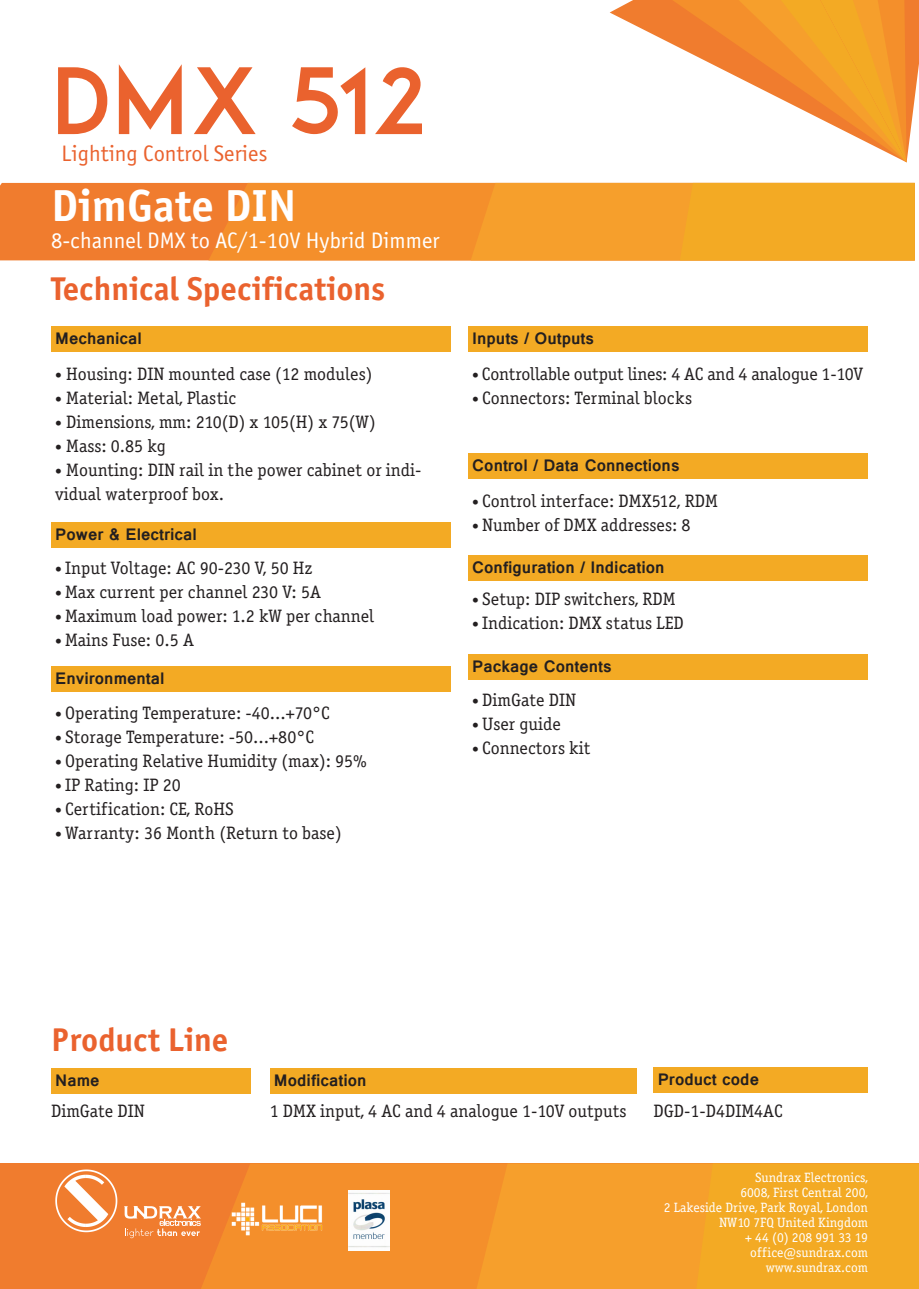
<style>
.page{position:relative;width:919px;height:1289px;background:#fff}
.page>*{position:absolute;margin:0;border:0;box-sizing:border-box;transform-origin:0 0}
.t1{font:90px "ADAM.CGPRO";color:#ea622e}
.t2{font:700 45px "Officina Sans C";color:#fff}
.t3{font:700 33px "Officina Sans C";color:#ea622e}
.t4{font:22.5px "Officina Sans C";color:#fff}
.t5{font:22.5px "Officina Sans C";color:#ea622e}
.t6{font:18px/24px "Officina Serif Book C";color:#231f20}
.t7{font:18px "Raavi";color:#231f20}
.t8{font:13.5px/15px "Officina Serif Book C";color:#fff;text-align:right}
.s1{font-size:13.5px}
</style>
<div class="page">
<svg style="left:610px;top:0;width:62px;height:44px;fill:#f07c2e"></svg>
<svg style="left:672px;top:0;width:246px;height:162px"></svg>
<div style="left:0;top:183px;width:208px;height:77px;background:#f07c2e"></div>
<svg style="left:208px;top:183px;width:262px;height:77px;background:#f38d2b"></svg>
<svg style="left:470px;top:183px;width:444px;height:77px;background:#f4a427"></svg>
<div style="left:51px;top:1068px;width:200px;height:26px;background:#f3aa24"></div>
<div style="left:270px;top:1068px;width:366px;height:26px;background:#f3aa24"></div>
<div style="left:653px;top:1067px;width:214px;height:26px;background:#f3aa24"></div>
<div style="left:51px;top:326px;width:400px;height:26px;background:#f3aa24"></div>
<div style="left:51px;top:522px;width:400px;height:26px;background:#f3aa24"></div>
<div style="left:468px;top:453px;width:399px;height:25px;background:#f3aa24"></div>
<div style="left:468px;top:653px;width:399px;height:26px;background:#f3aa24"></div>
<div style="left:51px;top:666px;width:400px;height:26px;background:#f3aa24"></div>
<div style="left:468px;top:555px;width:399px;height:26px;background:#f3aa24"></div>
<div style="left:468px;top:326px;width:399px;height:26px;background:#f3aa24"></div>
<div style="left:0;top:1163px;width:918px;height:125px;background:#f07c2e"></div>
<svg style="left:201px;top:1164px;width:275px;height:124px;background:#f38d2b"></svg>
<svg style="left:476px;top:1163px;width:220px;height:125px;background:#f59d2b"></svg>
<div style="left:696px;top:1163px;width:222px;height:125px;background:#f3aa24"></div>
<svg style="left:55px;top:1169px;width:62px;height:63px"></svg>
<svg style="left:124px;top:1206px;width:77px;height:32px"></svg>
<img style="left:348px;top:1190px;width:41px;height:60px">
<img style="left:224px;top:1199px;width:104px;height:39px">
<h1 class="t1" style="left:51px;top:46px;width:378px">DMX 512</h1>
<p class="t5" style="left:62px;top:141px;width:207px">Lighting Control Series</p>
<h2 class="t2" style="left:51px;top:180px;width:247px">DimGate DIN</h2>
<p class="t4" style="left:51px;top:228px;width:390px">8-channel DMX to AC/1-10V Hybrid Dimmer</p>
<h3 class="t3" style="left:51px;top:270px;width:336px">Technical Specifications</h3>
<p class="t7" style="left:55px;top:327px;width:88px">Mechanical</p>
<p class="t6" style="left:55px;top:362px;width:318px"><span class="s1">•</span> Housing: DIN mounted case (12 modules)</p>
<p class="t6" style="left:55px;top:386px;width:182px"><span class="s1">•</span> Material: Metal, Plastic</p>
<p class="t6" style="left:55px;top:410px;width:322px"><span class="s1">•</span> Dimensions, mm: 210(D) x 105(H) x 75(W)</p>
<p class="t6" style="left:55px;top:434px;width:112px"><span class="s1">•</span> Mass: 0.85 kg</p>
<p class="t6" style="left:55px;top:458px;width:368px"><span class="s1">•</span> Mounting: DIN rail in the power cabinet or indi&shy;vidual waterproof box.</p>
<p class="t7" style="left:55px;top:523px;width:143px">Power &amp; Electrical</p>
<p class="t6" style="left:55px;top:556px;width:259px"><span class="s1">•</span> Input Voltage: AC 90-230 V, 50 Hz</p>
<p class="t6" style="left:55px;top:580px;width:267px"><span class="s1">•</span> Max current per channel 230 V: 5A</p>
<p class="t6" style="left:55px;top:604px;width:320px"><span class="s1">•</span> Maximum load power: 1.2 kW per channel</p>
<p class="t6" style="left:55px;top:628px;width:140px"><span class="s1">•</span> Mains Fuse: 0.5 A</p>
<p class="t7" style="left:55px;top:667px;width:111px">Environmental</p>
<p class="t6" style="left:55px;top:701px;width:276px"><span class="s1">•</span> Operating Temperature: -40...+70°C</p>
<p class="t6" style="left:55px;top:725px;width:260px"><span class="s1">•</span> Storage Temperature: -50...+80°C</p>
<p class="t6" style="left:55px;top:749px;width:313px"><span class="s1">•</span> Operating Relative Humidity (max): 95%</p>
<p class="t6" style="left:55px;top:773px;width:127px"><span class="s1">•</span> IP Rating: IP 20</p>
<p class="t6" style="left:55px;top:797px;width:180px"><span class="s1">•</span> Certification: CE, RoHS</p>
<p class="t6" style="left:55px;top:821px;width:288px"><span class="s1">•</span> Warranty: 36 Month (Return to base)</p>
<p class="t7" style="left:472px;top:327px;width:123px">Inputs / Outputs</p>
<p class="t6" style="left:472px;top:362px;width:392px"><span class="s1">•</span> Controllable output lines: 4 AC and 4 analogue 1-10V</p>
<p class="t6" style="left:472px;top:386px;width:221px"><span class="s1">•</span> Connectors: Terminal blocks</p>
<p class="t7" style="left:472px;top:454px;width:209px">Control / Data Connections</p>
<p class="t6" style="left:472px;top:489px;width:247px"><span class="s1">•</span> Control interface: DMX512, RDM</p>
<p class="t6" style="left:472px;top:513px;width:220px"><span class="s1">•</span> Number of DMX addresses: 8</p>
<p class="t7" style="left:472px;top:556px;width:194px">Configuration / Indication</p>
<p class="t6" style="left:472px;top:587px;width:205px"><span class="s1">•</span> Setup: DIP switchers, RDM</p>
<p class="t6" style="left:472px;top:611px;width:213px"><span class="s1">•</span> Indication: DMX status LED</p>
<p class="t7" style="left:472px;top:654px;width:141px">Package Contents</p>
<p class="t6" style="left:472px;top:688px;width:105px"><span class="s1">•</span> DimGate DIN</p>
<p class="t6" style="left:472px;top:712px;width:90px"><span class="s1">•</span> User guide</p>
<p class="t6" style="left:472px;top:736px;width:120px"><span class="s1">•</span> Connectors kit</p>
<h3 class="t3" style="left:51px;top:1021px;width:179px">Product Line</h3>
<p class="t7" style="left:55px;top:1069px;width:46px">Name</p>
<p class="t7" style="left:274px;top:1069px;width:94px">Modification</p>
<p class="t7" style="left:657px;top:1068px;width:103px">Product code</p>
<p class="t6" style="left:51px;top:1099px;width:95px">DimGate DIN</p>
<p class="t6" style="left:270px;top:1099px;width:358px">1 DMX input, 4 AC and 4 analogue 1-10V outputs</p>
<p class="t6" style="left:653px;top:1099px;width:131px">DGD-1-D4DIM4AC</p>
<p class="t8" style="left:663px;top:1169px;width:205px">Sundrax Electronics,<br>6008, First Central 200,<br>2 Lakeside Drive, Park Royal, London<br>NW10 7FQ United Kingdom<br>+ 44 (0) 208 991 33 19 office@sundrax.com www.sundrax.com</p>
</div>
